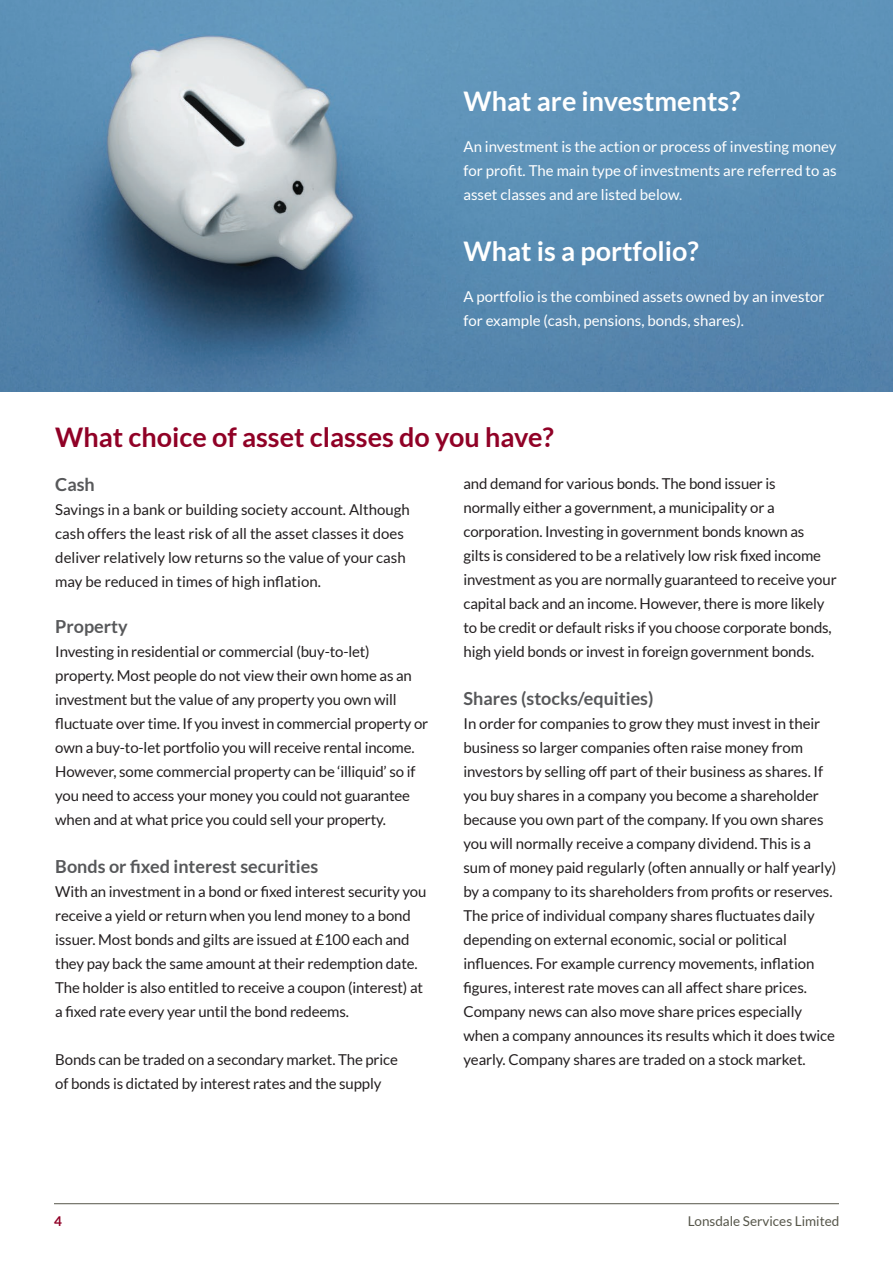
<style>
.page{position:relative;width:893px;height:1263px;background:#fff}
.page>*{position:absolute;margin:0;border:0;box-sizing:border-box;transform-origin:0 0}
.t1{font:700 27px "Lato";color:#fff}
.t2{font:700 27px "Lato";color:#900126}
.t3{font:700 18px "Lato";color:#57585a}
.t4{font:15px/24px "Lato";letter-spacing:-.01em;color:#231f20}
.t5{font:15px/24px "Lato";color:#fff;text-align:justify}
.t6{font:13.5px "Lato";color:#56564a}
.t7{font:700 13.5px "Lato";color:#900126}
</style>
<div class="page">
<hr style="left:54px;top:1203px;width:785px;height:1px;background:#56564a">
<img style="left:0;top:0;width:893px;height:391px">
<h1 class="t1" style="left:463px;top:86px;width:279px">What are investments?</h1>
<p class="t5" style="left:463px;top:135px;width:375px">An investment is the action or process of investing money for profit. The main type of investments are referred to as asset classes and are listed below.</p>
<h1 class="t1" style="left:463px;top:236px;width:237px">What is a portfolio?</h1>
<p class="t5" style="left:463px;top:285px;width:363px">A portfolio is the combined assets owned by an investor for example (cash, pensions, bonds, shares).</p>
<h1 class="t2" style="left:55px;top:422px;width:500px">What choice of asset classes do you have?</h1>
<p class="t3" style="left:55px;top:475px;width:41px">Cash</p>
<p class="t4" style="left:55px;top:498px;width:356px">Savings in a bank or building society account. Although cash offers the least risk of all the asset classes it does deliver relatively low returns so the value of your cash may be reduced in times of high inflation.</p>
<p class="t3" style="left:55px;top:616px;width:74px">Property</p>
<p class="t4" style="left:55px;top:639px;width:375px">Investing in residential or commercial (buy-to-let) property. Most people do not view their own home as an investment but the value of any property you own will fluctuate over time. If you invest in commercial property or own a buy-to-let portfolio you will receive rental income.<br>However, some commercial property can be ‘illiquid’ so if you need to access your money you could not guarantee when and at what price you could sell your property.</p>
<p class="t3" style="left:55px;top:856px;width:264px">Bonds or fixed interest securities</p>
<p class="t4" style="left:55px;top:879px;width:373px">With an investment in a bond or fixed interest security you receive a yield or return when you lend money to a bond issuer. Most bonds and gilts are issued at £100 each and they pay back the same amount at their redemption date.<br>The holder is also entitled to receive a coupon (interest) at a fixed rate every year until the bond redeems.</p>
<p class="t4" style="left:55px;top:1047px;width:344px">Bonds can be traded on a secondary market. The price of bonds is dictated by interest rates and the supply</p>
<p class="t4" style="left:463px;top:471px;width:375px">and demand for various bonds. The bond issuer is<br>normally either a government, a municipality or a corporation. Investing in government bonds known as<br>gilts is considered to be a relatively low risk fixed income investment as you are normally guaranteed to receive your capital back and an income. However, there is more likely to be credit or default risks if you choose corporate bonds, high yield bonds or invest in foreign government bonds.</p>
<p class="t3" style="left:463px;top:688px;width:192px">Shares (stocks/equities)</p>
<p class="t4" style="left:463px;top:711px;width:374px">In order for companies to grow they must invest in their business so larger companies often raise money from investors by selling off part of their business as shares. If you buy shares in a company you become a shareholder because you own part of the company. If you own shares you will normally receive a company dividend. This is a sum of money paid regularly (often annually or half yearly) by a company to its shareholders from profits or reserves.<br>The price of individual company shares fluctuates daily depending on external economic, social or political influences. For example currency movements, inflation figures, interest rate moves can all affect share prices.<br>Company news can also move share prices especially when a company announces its results which it does twice yearly. Company shares are traded on a stock market.</p>
<p class="t7" style="left:54px;top:1213px;width:9px">4</p>
<p class="t6" style="left:688px;top:1214px;width:153px">Lonsdale Services Limited</p>
</div>
